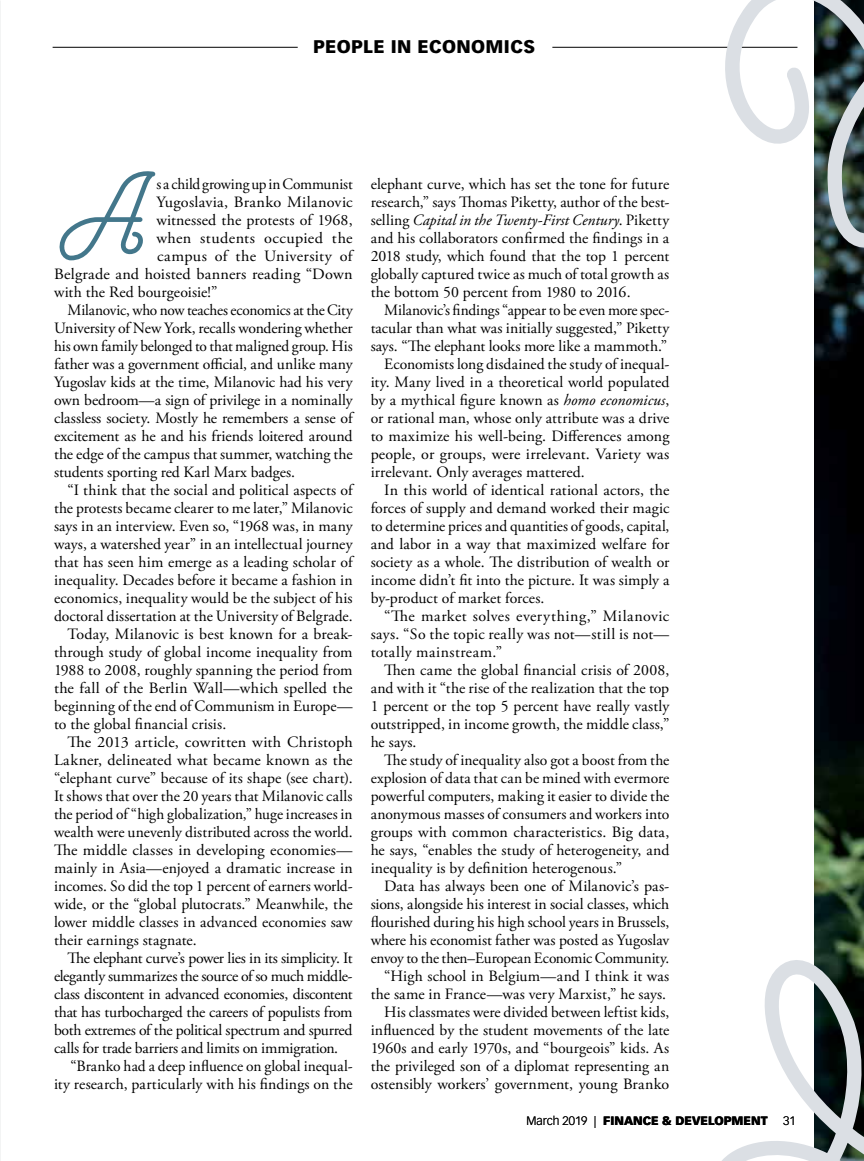
<style>
.page{position:relative;width:864px;height:1161px;background:#fff}
.page>*{position:absolute;margin:0;border:0;box-sizing:border-box;transform-origin:0 0}
.t1{font:700 60.6px "Freeday Script";color:#43778b}
.t2{font:900 18px "Vectora LT Std";letter-spacing:.02em;color:#000}
.t3{font:15.75px/18px "Adobe Garamond Pro";color:#000;text-align:justify}
.t4{font:15.75px "Adobe Garamond Pro";letter-spacing:-.02em;color:#000}
.t5{font:15.75px "Adobe Garamond Pro";letter-spacing:.025em;color:#000}
.t6{font:15.75px "Adobe Garamond Pro";letter-spacing:.03em;color:#000}
.t7{font:15.75px "Adobe Garamond Pro";letter-spacing:-.025em;color:#000}
.t8{font:15.75px "Adobe Garamond Pro";letter-spacing:.02em;color:#000}
.t9{font:900 12px "Vectora LT Std";color:#000}
.t10{font:300 12px "Vectora LT Std";color:#000}
.s1{font-style:italic}
.s2{font-weight:300}
</style>
<div class="page">
<img style="left:0;top:0;width:1px;height:1161px">
<img style="left:814px;top:261px;width:50px;height:678px">
<hr style="left:53px;top:47px;width:245px;height:1px;background:#000">
<hr style="left:552px;top:47px;width:245px;height:1px;background:#000">
<svg style="left:722px;top:939px;width:142px;height:222px"></svg>
<svg style="left:713px;top:0;width:151px;height:261px"></svg>
<p class="t2" style="left:313px;top:36px;width:223px">PEOPLE IN ECONOMICS</p>
<h1 class="t1" style="left:56px;top:187px;width:93px">A</h1>
<p class="t3" style="left:156px;top:176px;width:198px">s a child growing up in Communist</p>
<p class="t3" style="left:156px;top:194px;width:198px">Yugoslavia, Branko Milanovic</p>
<p class="t3" style="left:156px;top:212px;width:198px">witnessed the protests of 1968,</p>
<p class="t5" style="left:156px;top:229px;width:198px">when students occupied the</p>
<p class="t3" style="left:157px;top:248px;width:197px">campus of the University of</p>
<p class="t3" style="left:54px;top:266px;width:300px">Belgrade and hoisted banners reading “Down</p>
<p class="t3" style="left:54px;top:284px;width:165px">with the Red bourgeoisie!”</p>
<p class="t3" style="left:68px;top:302px;width:287px">Milanovic, who now teaches economics at the City</p>
<p class="t3" style="left:54px;top:320px;width:300px">University of New York, recalls wondering whether</p>
<p class="t3" style="left:54px;top:338px;width:300px">his own family belonged to that maligned group. His</p>
<p class="t3" style="left:54px;top:356px;width:300px">father was a government official, and unlike many</p>
<p class="t3" style="left:54px;top:374px;width:300px">Yugoslav kids at the time, Milanovic had his very</p>
<p class="t3" style="left:54px;top:392px;width:300px">own bedroom—a sign of privilege in a nominally</p>
<p class="t3" style="left:54px;top:410px;width:300px">classless society. Mostly he remembers a sense of</p>
<p class="t3" style="left:54px;top:428px;width:300px">excitement as he and his friends loitered around</p>
<p class="t3" style="left:54px;top:446px;width:300px">the edge of the campus that summer, watching the</p>
<p class="t3" style="left:54px;top:464px;width:243px">students sporting red Karl Marx badges.</p>
<p class="t3" style="left:67px;top:482px;width:287px">“I think that the social and political aspects of</p>
<p class="t3" style="left:54px;top:500px;width:300px">the protests became clearer to me later,” Milanovic</p>
<p class="t3" style="left:54px;top:518px;width:300px">says in an interview. Even so, “1968 was, in many</p>
<p class="t3" style="left:54px;top:536px;width:300px">ways, a watershed year” in an intellectual journey</p>
<p class="t3" style="left:54px;top:554px;width:300px">that has seen him emerge as a leading scholar of</p>
<p class="t3" style="left:54px;top:572px;width:300px">inequality. Decades before it became a fashion in</p>
<p class="t3" style="left:54px;top:590px;width:300px">economics, inequality would be the subject of his</p>
<p class="t3" style="left:54px;top:608px;width:300px">doctoral dissertation at the University of Belgrade.</p>
<p class="t3" style="left:68px;top:626px;width:287px">Today, Milanovic is best known for a break-</p>
<p class="t3" style="left:54px;top:644px;width:300px">through study of global income inequality from</p>
<p class="t3" style="left:54px;top:662px;width:300px">1988 to 2008, roughly spanning the period from</p>
<p class="t3" style="left:54px;top:680px;width:300px">the fall of the Berlin Wall—which spelled the</p>
<p class="t3" style="left:54px;top:698px;width:300px">beginning of the end of Communism in Europe—</p>
<p class="t3" style="left:54px;top:716px;width:174px">to the global financial crisis.</p>
<p class="t3" style="left:68px;top:734px;width:287px">The 2013 article, cowritten with Christoph</p>
<p class="t3" style="left:54px;top:752px;width:300px">Lakner, delineated what became known as the</p>
<p class="t3" style="left:54px;top:770px;width:300px">“elephant curve” because of its shape (see chart).</p>
<p class="t3" style="left:54px;top:788px;width:300px">It shows that over the 20 years that Milanovic calls</p>
<p class="t3" style="left:54px;top:806px;width:300px">the period of “high globalization,” huge increases in</p>
<p class="t3" style="left:54px;top:824px;width:300px">wealth were unevenly distributed across the world.</p>
<p class="t3" style="left:54px;top:842px;width:300px">The middle classes in developing economies—</p>
<p class="t3" style="left:54px;top:860px;width:300px">mainly in Asia—enjoyed a dramatic increase in</p>
<p class="t3" style="left:54px;top:878px;width:300px">incomes. So did the top 1 percent of earners world-</p>
<p class="t3" style="left:54px;top:896px;width:300px">wide, or the “global plutocrats.” Meanwhile, the</p>
<p class="t3" style="left:54px;top:914px;width:300px">lower middle classes in advanced economies saw</p>
<p class="t3" style="left:54px;top:932px;width:144px">their earnings stagnate.</p>
<p class="t7" style="left:67px;top:949px;width:287px">The elephant curve’s power lies in its simplicity. It</p>
<p class="t3" style="left:54px;top:968px;width:300px">elegantly summarizes the source of so much middle-</p>
<p class="t4" style="left:54px;top:985px;width:300px">class discontent in advanced economies, discontent</p>
<p class="t3" style="left:54px;top:1004px;width:300px">that has turbocharged the careers of populists from</p>
<p class="t3" style="left:54px;top:1022px;width:300px">both extremes of the political spectrum and spurred</p>
<p class="t3" style="left:54px;top:1040px;width:286px">calls for trade barriers and limits on immigration.</p>
<p class="t3" style="left:70px;top:1058px;width:284px">“Branko had a deep influence on global inequal-</p>
<p class="t3" style="left:54px;top:1076px;width:300px">ity research, particularly with his findings on the</p>
<p class="t3" style="left:371px;top:176px;width:300px">elephant curve, which has set the tone for future research,” says Thomas Piketty, author of the best&shy;selling <span class="s1">Capital in the Twenty-First Century</span>. Piketty and his collaborators confirmed the findings in a 2018 study, which found that the top 1 percent globally captured twice as much of total growth as the bottom 50 percent from 1980 to 2016.</p>
<p class="t3" style="left:384px;top:302px;width:287px">Milanovic’s findings “appear to be even more spec-</p>
<p class="t3" style="left:371px;top:320px;width:300px">tacular than what was initially suggested,” Piketty</p>
<p class="t3" style="left:371px;top:338px;width:298px">says. “The elephant looks more like a mammoth.”</p>
<p class="t3" style="left:384px;top:356px;width:287px">Economists long disdained the study of inequal-</p>
<p class="t3" style="left:371px;top:374px;width:300px">ity. Many lived in a theoretical world populated</p>
<p class="t8" style="left:371px;top:391px;width:300px">by a mythical figure known as <span class="s1">homo economicus</span>,</p>
<p class="t3" style="left:371px;top:410px;width:300px">or rational man, whose only attribute was a drive</p>
<p class="t3" style="left:371px;top:428px;width:300px">to maximize his well-being. Differences among</p>
<p class="t3" style="left:371px;top:446px;width:300px">people, or groups, were irrelevant. Variety was</p>
<p class="t3" style="left:371px;top:464px;width:216px">irrelevant. Only averages mattered.</p>
<p class="t3" style="left:384px;top:482px;width:287px">In this world of identical rational actors, the</p>
<p class="t3" style="left:371px;top:500px;width:300px">forces of supply and demand worked their magic</p>
<p class="t3" style="left:371px;top:518px;width:300px">to determine prices and quantities of goods, capital,</p>
<p class="t3" style="left:371px;top:536px;width:300px">and labor in a way that maximized welfare for</p>
<p class="t3" style="left:371px;top:554px;width:300px">society as a whole. The distribution of wealth or</p>
<p class="t3" style="left:371px;top:572px;width:300px">income didn’t fit into the picture. It was simply a</p>
<p class="t3" style="left:371px;top:590px;width:175px">by-product of market forces.</p>
<p class="t6" style="left:384px;top:607px;width:287px">“The market solves everything,” Milanovic</p>
<p class="t5" style="left:371px;top:625px;width:300px">says. “So the topic really was not—still is not—</p>
<p class="t6" style="left:371px;top:643px;width:133px">totally mainstream.”</p>
<p class="t3" style="left:384px;top:662px;width:287px">Then came the global financial crisis of 2008,</p>
<p class="t3" style="left:371px;top:680px;width:300px">and with it “the rise of the realization that the top</p>
<p class="t3" style="left:371px;top:698px;width:300px">1 percent or the top 5 percent have really vastly</p>
<p class="t3" style="left:371px;top:716px;width:300px">outstripped, in income growth, the middle class,”</p>
<p class="t3" style="left:371px;top:734px;width:47px">he says.</p>
<p class="t3" style="left:384px;top:752px;width:287px">The study of inequality also got a boost from the</p>
<p class="t3" style="left:371px;top:770px;width:300px">explosion of data that can be mined with evermore</p>
<p class="t3" style="left:371px;top:788px;width:300px">powerful computers, making it easier to divide the</p>
<p class="t3" style="left:371px;top:806px;width:300px">anonymous masses of consumers and workers into</p>
<p class="t3" style="left:371px;top:824px;width:300px">groups with common characteristics. Big data,</p>
<p class="t3" style="left:371px;top:842px;width:300px">he says, “enables the study of heterogeneity, and</p>
<p class="t3" style="left:371px;top:860px;width:253px">inequality is by definition heterogenous.”</p>
<p class="t3" style="left:384px;top:878px;width:287px">Data has always been one of Milanovic’s pas-</p>
<p class="t3" style="left:371px;top:896px;width:300px">sions, alongside his interest in social classes, which</p>
<p class="t3" style="left:371px;top:914px;width:300px">flourished during his high school years in Brussels,</p>
<p class="t3" style="left:371px;top:932px;width:300px">where his economist father was posted as Yugoslav</p>
<p class="t4" style="left:371px;top:949px;width:300px">envoy to the then–European Economic Community.</p>
<p class="t3" style="left:384px;top:968px;width:287px">“High school in Belgium—and I think it was</p>
<p class="t3" style="left:371px;top:986px;width:297px">the same in France—was very Marxist,” he says.</p>
<p class="t3" style="left:384px;top:1004px;width:287px">His classmates were divided between leftist kids,</p>
<p class="t3" style="left:371px;top:1022px;width:300px">influenced by the student movements of the late</p>
<p class="t3" style="left:371px;top:1040px;width:300px">1960s and early 1970s, and “bourgeois” kids. As</p>
<p class="t3" style="left:371px;top:1058px;width:300px">the privileged son of a diplomat representing an</p>
<p class="t3" style="left:371px;top:1076px;width:300px">ostensibly workers’ government, young Branko</p>
<p class="t9" style="left:527px;top:1113px;width:243px"><span class="s2">March 2019 |</span> FINANCE &amp; DEVELOPMENT</p>
<p class="t10" style="left:783px;top:1114px;width:14px">31</p>
</div>
